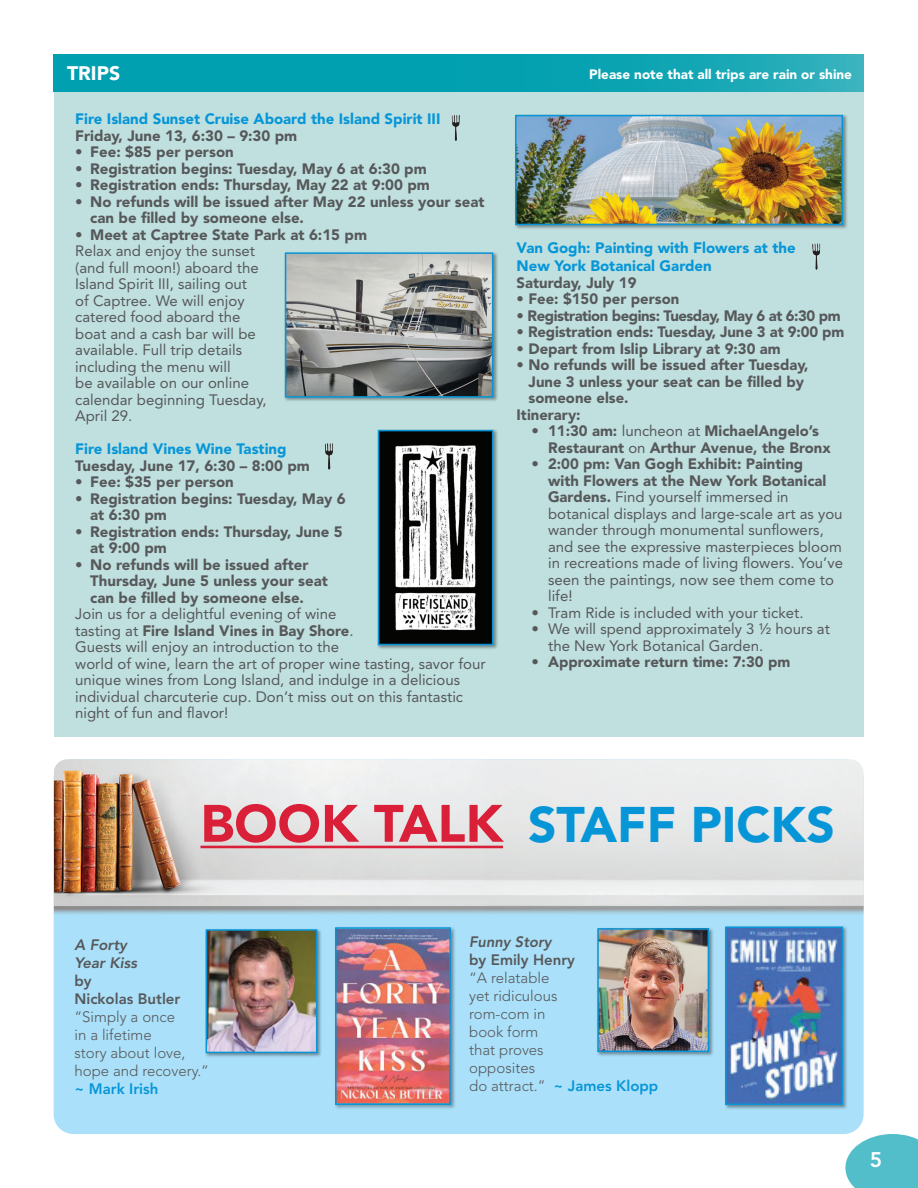
<style>
.page{position:relative;width:918px;height:1188px;background:#fff}
.page>*{position:absolute;margin:0;border:0;box-sizing:border-box;transform-origin:0 0}
.t1{font:900 49.5px "Avenir LT Std";color:#0696d7}
.t2{font:800 21px "Avenir LT Std";color:#fff}
.t3{font:900 19.5px "Avenir LT Std";color:#fff}
.t4{font:15px/16.5px "Avenir LT Std";color:#57585a}
.t5{font:900 15px/16.5px "Avenir LT Std";color:#57585a}
.t6{font:300 15px/18px "Avenir LT Std";color:#57585a}
.t7{font:900 15px/18px "Avenir LT Std";color:#0696d7}
.t8{font:900 15px "Avenir LT Std";letter-spacing:-.03em;color:#57585a}
.t9{font:800 15px/18px "Avenir LT Std";color:#57585a}
.t10{font:italic 800 15px/18px "Avenir LT Std";color:#57585a}
.t11{font:800 15px "Avenir LT Std";color:#0696d7}
.t12{font:900 13.5px "Avenir LT Std";color:#fff}
.s1{font-weight:900}
.s2{font-weight:400}
.s3{font-size:52.05px;color:#da1f39}
.s4{font-weight:800;color:#0696d7}
</style>
<div class="page">
<div style="left:54px;top:759px;width:810px;height:375px;background:#aae0f9;border-radius:20px"></div>
<img style="left:54px;top:759px;width:810px;height:157px">
<hr style="left:200px;top:846px;width:303px;height:2px;background:#da1f39">
<svg style="left:845px;top:1134px;width:73px;height:54px;background:#66c5cf"></svg>
<div style="left:54px;top:54px;width:810px;height:683px;background:#badede"></div>
<svg style="left:54px;top:54px;width:810px;height:37px;background:#0aa3b2"></svg>
<div style="left:514px;top:114px;width:334px;height:116px;background:#231f20;opacity:.45"></div>
<img style="left:518px;top:118px;width:322px;height:104px">
<div style="left:515px;top:115px;width:328px;height:110px;border:2px solid #0696d7"></div>
<div style="left:284px;top:252px;width:214px;height:150px;background:#231f20;opacity:.45"></div>
<img style="left:288px;top:255px;width:202px;height:140px">
<div style="left:285px;top:252px;width:208px;height:146px;border:2px solid #0696d7"></div>
<div style="left:377px;top:429px;width:121px;height:221px;background:#231f20;opacity:.45"></div>
<img style="left:381px;top:433px;width:109px;height:209px">
<div style="left:378px;top:430px;width:115px;height:215px;border:2px solid #0696d7"></div>
<div style="left:724px;top:926px;width:124px;height:184px;background:#231f20;opacity:.45"></div>
<img style="left:728px;top:930px;width:112px;height:172px">
<div style="left:725px;top:927px;width:118px;height:178px;border:2px solid #0696d7"></div>
<div style="left:596px;top:927px;width:118px;height:130px;background:#231f20;opacity:.45"></div>
<img style="left:600px;top:931px;width:106px;height:118px">
<div style="left:597px;top:928px;width:112px;height:124px;border:2px solid #0696d7"></div>
<div style="left:205px;top:928px;width:118px;height:130px;background:#231f20;opacity:.45"></div>
<img style="left:209px;top:932px;width:105px;height:118px">
<div style="left:206px;top:929px;width:111px;height:124px;border:2px solid #0696d7"></div>
<div style="left:334px;top:926px;width:122px;height:184px;background:#231f20;opacity:.45"></div>
<img style="left:338px;top:930px;width:110px;height:172px">
<div style="left:335px;top:927px;width:116px;height:178px;border:2px solid #0696d7"></div>
<img style="left:325px;top:443px;width:8px;height:27px">
<img style="left:452px;top:115px;width:8px;height:26px">
<img style="left:812px;top:243px;width:8px;height:27px">
<h3 class="t3" style="left:67px;top:61px;width:55px">TRIPS</h3>
<p class="t12" style="left:589px;top:66px;width:264px">Please note that all trips are rain or shine</p>
<p class="t7" style="left:75px;top:110px;width:367px">Fire Island Sunset Cruise Aboard the Island Spirit III</p>
<p class="t5" style="left:75px;top:127px;width:224px">Friday, June 13, 6:30 – 9:30 pm</p>
<p class="t5" style="left:75px;top:144px;width:160px">• Fee: $85 per person</p>
<p class="t5" style="left:75px;top:160px;width:353px">• Registration begins: Tuesday, May 6 at 6:30 pm</p>
<p class="t5" style="left:75px;top:177px;width:356px">• Registration ends: Thursday, May 22 at 9:00 pm</p>
<p class="t5" style="left:90px;top:193px;width:396px;text-indent:-15px">• No refunds will be issued after May 22 unless your seat can be filled by someone else.</p>
<p class="t5" style="left:75px;top:226px;width:293px">• Meet at Captree State Park at 6:15 pm</p>
<p class="t4" style="left:75px;top:243px;width:193px">Relax and enjoy the sunset (and full moon!) aboard the<br>Island Spirit III, sailing out<br>of Captree. We will enjoy catered food aboard the boat and a cash bar will be available. Full trip details including the menu will<br>be available on our online calendar beginning Tuesday,<br>April 29.</p>
<p class="t7" style="left:75px;top:440px;width:213px">Fire Island Vines Wine Tasting</p>
<p class="t5" style="left:75px;top:457px;width:236px">Tuesday, June 17, 6:30 – 8:00 pm</p>
<p class="t5" style="left:75px;top:474px;width:160px">• Fee: $35 per person</p>
<p class="t5" style="left:90px;top:490px;width:257px;text-indent:-15px">• Registration begins: Tuesday, May 6 at 6:30 pm</p>
<p class="t5" style="left:90px;top:523px;width:254px;text-indent:-15px">• Registration ends: Thursday, June 5 at 9:00 pm</p>
<p class="t5" style="left:90px;top:556px;width:239px;text-indent:-15px">• No refunds will be issued after<br>Thursday, June 5 unless your seat can be filled by someone else.</p>
<p class="t4" style="left:75px;top:606px;width:412px">Join us for a delightful evening of wine<br>tasting at <span class="s1">Fire Island Vines in Bay Shore</span>.<br>Guests will enjoy an introduction to the<br>world of wine, learn the art of proper wine tasting, savor four unique wines from Long Island, and indulge in a delicious individual charcuterie cup. Don’t miss out on this fantastic night of fun and flavor!</p>
<p class="t7" style="left:517px;top:239px;width:281px">Van Gogh: Painting with Flowers at the<br>New York Botanical Garden</p>
<p class="t5" style="left:517px;top:274px;width:121px">Saturday, July 19</p>
<p class="t5" style="left:517px;top:291px;width:164px">• Fee: $150 per person</p>
<p class="t8" style="left:517px;top:306px;width:326px">• Registration begins: Tuesday, May 6 at 6:30 pm</p>
<p class="t5" style="left:517px;top:324px;width:329px">• Registration ends: Tuesday, June 3 at 9:00 pm</p>
<p class="t5" style="left:517px;top:340px;width:266px">• Depart from Islip Library at 9:30 am</p>
<p class="t5" style="left:517px;top:357px;width:294px">• No refunds will be issued after Tuesday,</p>
<p class="t5" style="left:529px;top:373px;width:277px">June 3 unless your seat can be filled by</p>
<p class="t5" style="left:529px;top:390px;width:102px">someone else.</p>
<p class="t5" style="left:517px;top:406px;width:66px">Itinerary:</p>
<p class="t5" style="left:548px;top:423px;width:284px;text-indent:-16px"><span class="s2">•</span> 11:30 am: <span class="s2">luncheon at</span> MichaelAngelo’s<br>Restaurant <span class="s2">on</span> Arthur Avenue, the Bronx</p>
<p class="t4" style="left:548px;top:456px;width:296px;text-indent:-16px">• <span class="s1">2:00 pm: Van Gogh Exhibit: Painting<br>with Flowers at the New York Botanical Gardens.</span> Find yourself immersed in botanical displays and large-scale art as you wander through monumental sunflowers, and see the expressive masterpieces bloom in recreations made of living flowers. You’ve seen the paintings, now see them come to life!</p>
<p class="t4" style="left:532px;top:604px;width:274px">• Tram Ride is included with your ticket.</p>
<p class="t4" style="left:548px;top:621px;width:283px;text-indent:-16px">• We will spend approximately 3 ½ hours at the New York Botanical Garden.</p>
<p class="t5" style="left:532px;top:654px;width:260px"><span class="s2">•</span> Approximate return time: 7:30 pm</p>
<h1 class="t1" style="left:200px;top:795px;width:636px"><span class="s3">BOOK TALK</span> STAFF PICKS</h1>
<p class="t10" style="left:75px;top:936px;width:64px">A Forty<br>Year Kiss</p>
<p class="t9" style="left:75px;top:972px;width:107px">by<br>Nickolas Butler</p>
<p class="t6" style="left:75px;top:1008px;width:136px">“Simply a once<br>in a lifetime<br>story about love, hope and recovery.”</p>
<p class="t11" style="left:75px;top:1080px;width:85px">~ Mark Irish</p>
<p class="t10" style="left:469px;top:933px;width:84px">Funny Story</p>
<p class="t9" style="left:469px;top:950px;width:107px">by Emily Henry</p>
<p class="t6" style="left:469px;top:969px;width:191px">“A relatable<br>yet ridiculous<br>rom-com in<br>book form<br>that proves<br>opposites<br>do attract.” <span class="s4">~ James Klopp</span></p>
<h2 class="t2" style="left:870px;top:1147px;width:14px">5</h2>
</div>
